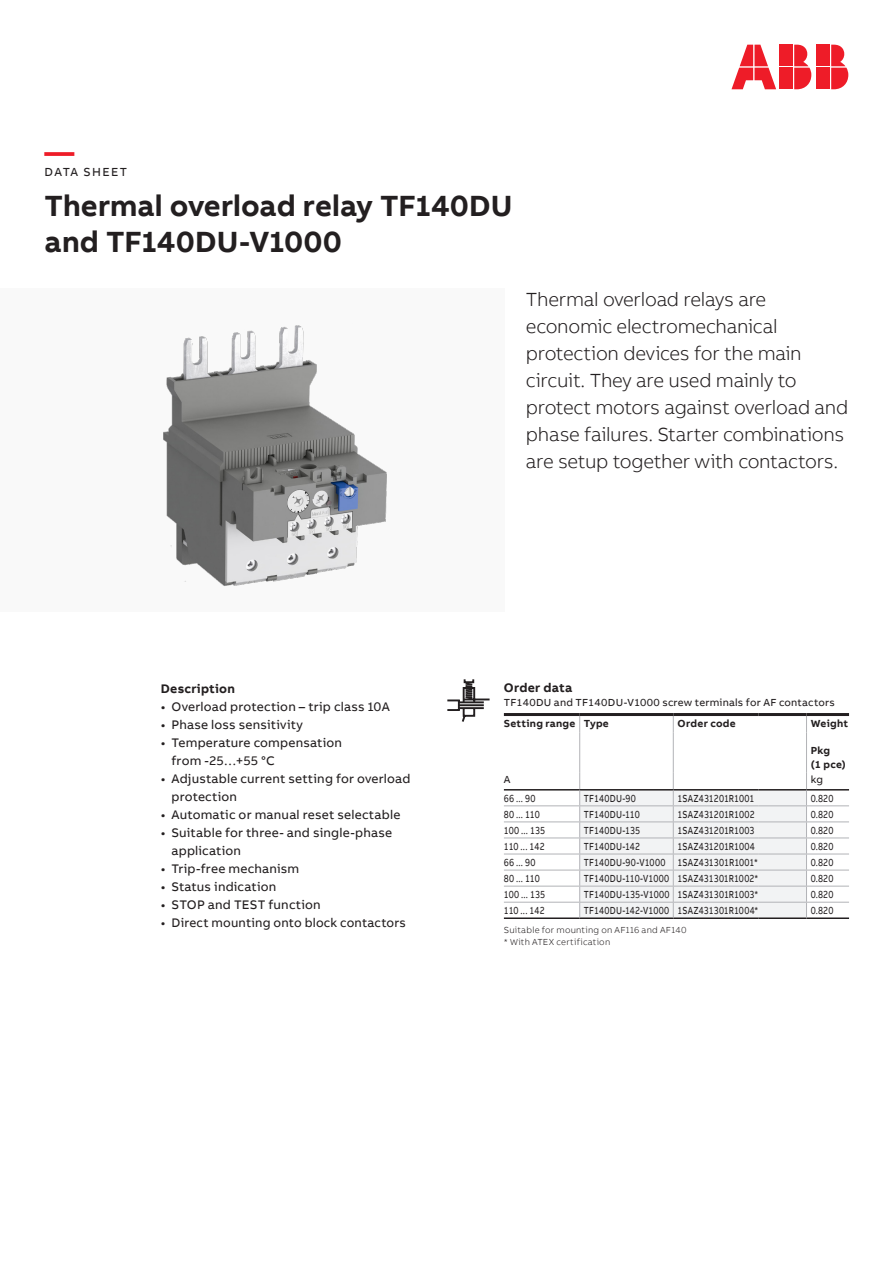
<style>
.page{position:relative;width:893px;height:1263px;background:#fff}
.page>*{position:absolute;margin:0;border:0;box-sizing:border-box;transform-origin:0 0}
.Subheadline_M_20pt_2{font:700 30px "AB Bvoice";color:#231f20}
.Headline_M_20pt_24pt{font:700 30px "AB Bvoice";color:#ee1c28}
.Lead_13pt_18pt{font:300 19.5px/27px "AB Bvoice";letter-spacing:-.015em;color:#231f20}
.t1{font:12.75px/18px "AB Bvoice";letter-spacing:.015em;color:#231f20}
.Paragraph_Title_8_5p{font:700 12.75px "AB Bvoice";letter-spacing:.02em;color:#231f20}
.Infographic_Descript{font:700 12.75px "AB Bvoice";letter-spacing:.02em;color:#231f20}
.Category_M_8pt_9_6pt{font:12px "AB Bvoice";letter-spacing:.11em;color:#231f20}
.Table_Content_Left_7{font:10.5px "AB Bvoice";letter-spacing:.02em;color:#231f20;scale:.8 1}
.Table_Content_Left_7-2{font:10.5px "AB Bvoice";letter-spacing:.02em;color:#231f20}
.Table_Title_Left_7pt{font:700 10.5px "AB Bvoice";letter-spacing:.025em;color:#231f20}
.Additional_Informati{font:300 9px "AB Bvoice";letter-spacing:.025em;color:#231f20}
</style>
<div class="page">
<div style="left:0;top:288px;width:505px;height:324px;background:#f9f9f9"></div>
<div style="left:817px;top:45px;width:13px;height:21px;background:#ee1c28"></div>
<div style="left:817px;top:68px;width:13px;height:21px;background:#ee1c28"></div>
<svg style="left:831px;top:45px;width:17px;height:44px"></svg>
<svg style="left:731px;top:45px;width:45px;height:44px"></svg>
<div style="left:780px;top:45px;width:13px;height:21px;background:#ee1c28"></div>
<div style="left:780px;top:68px;width:13px;height:21px;background:#ee1c28"></div>
<svg style="left:794px;top:45px;width:17px;height:44px"></svg>
<svg style="left:673px;top:716px;width:1px;height:16px"></svg>
<svg style="left:806px;top:716px;width:1px;height:16px"></svg>
<hr style="left:673px;top:732px;width:1px;height:41px;background:#b2b3b7">
<hr style="left:806px;top:732px;width:1px;height:41px;background:#b2b3b7">
<hr style="left:504px;top:713px;width:76px;height:3px;background:#231f20">
<hr style="left:580px;top:713px;width:93px;height:3px;background:#231f20">
<hr style="left:673px;top:713px;width:85px;height:3px;background:#231f20">
<hr style="left:758px;top:713px;width:48px;height:3px;background:#231f20">
<hr style="left:806px;top:713px;width:43px;height:3px;background:#231f20">
<svg style="left:579px;top:716px;width:1px;height:16px"></svg>
<hr style="left:579px;top:732px;width:1px;height:41px;background:#b2b3b7">
<hr style="left:504px;top:917px;width:76px;height:2px;background:#231f20">
<hr style="left:580px;top:917px;width:93px;height:2px;background:#231f20">
<hr style="left:673px;top:917px;width:85px;height:2px;background:#231f20">
<hr style="left:758px;top:917px;width:48px;height:2px;background:#231f20">
<hr style="left:806px;top:917px;width:43px;height:2px;background:#231f20">
<hr style="left:504px;top:789px;width:76px;height:1px;background:#231f20">
<hr style="left:806px;top:789px;width:43px;height:1px;background:#231f20">
<hr style="left:504px;top:805px;width:76px;height:1px;background:#b2b3b7">
<hr style="left:806px;top:805px;width:43px;height:1px;background:#b2b3b7">
<hr style="left:504px;top:821px;width:76px;height:1px;background:#b2b3b7">
<hr style="left:504px;top:837px;width:76px;height:1px;background:#b2b3b7">
<hr style="left:504px;top:854px;width:76px;height:1px;background:#b2b3b7">
<hr style="left:504px;top:870px;width:76px;height:1px;background:#b2b3b7">
<hr style="left:504px;top:886px;width:76px;height:1px;background:#b2b3b7">
<hr style="left:504px;top:902px;width:76px;height:1px;background:#b2b3b7">
<svg style="left:579px;top:773px;width:228px;height:145px"></svg>
<hr style="left:806px;top:821px;width:43px;height:1px;background:#b2b3b7">
<hr style="left:806px;top:837px;width:43px;height:1px;background:#b2b3b7">
<hr style="left:806px;top:854px;width:43px;height:1px;background:#b2b3b7">
<hr style="left:806px;top:870px;width:43px;height:1px;background:#b2b3b7">
<hr style="left:806px;top:886px;width:43px;height:1px;background:#b2b3b7">
<hr style="left:806px;top:902px;width:43px;height:1px;background:#b2b3b7">
<svg style="left:447px;top:679px;width:43px;height:43px"></svg>
<img style="left:163px;top:325px;width:224px;height:261px">
<p class="Headline_M_20pt_24pt" style="left:45px;top:132px;width:31px">—</p>
<p class="Category_M_8pt_9_6pt" style="left:45px;top:165px;width:84px">DATA SHEET</p>
<p class="Subheadline_M_20pt_2" style="left:45px;top:186px;width:469px">Thermal overload relay TF140DU</p>
<p class="Subheadline_M_20pt_2" style="left:45px;top:222px;width:299px">and TF140DU-V1000</p>
<p class="Lead_13pt_18pt" style="left:526px;top:286px;width:324px">Thermal overload relays are economic electromechanical protection devices for the main circuit. They are used mainly to protect motors against overload and phase failures. Starter combinations are setup together with contactors.</p>
<p class="Paragraph_Title_8_5p" style="left:161px;top:680px;width:76px">Description</p>
<p class="t1" style="left:161px;top:697px;width:230px">• Overload protection – trip class 10A</p>
<p class="t1" style="left:161px;top:715px;width:144px">• Phase loss sensitivity</p>
<p class="t1" style="left:171px;top:733px;width:172px;text-indent:-11px">• Temperature compensation from -25…+55 °C</p>
<p class="t1" style="left:171px;top:769px;width:240px;text-indent:-11px">• Adjustable current setting for overload protection</p>
<p class="t1" style="left:161px;top:805px;width:241px">• Automatic or manual reset selectable</p>
<p class="t1" style="left:171px;top:823px;width:222px;text-indent:-11px">• Suitable for three- and single-phase application</p>
<p class="t1" style="left:161px;top:859px;width:140px">• Trip-free mechanism</p>
<p class="t1" style="left:161px;top:877px;width:117px">• Status indication</p>
<p class="t1" style="left:161px;top:895px;width:161px">• STOP and TEST function</p>
<p class="t1" style="left:161px;top:913px;width:247px">• Direct mounting onto block contactors</p>
<p class="Infographic_Descript" style="left:504px;top:680px;width:70px">Order data</p>
<p class="Table_Content_Left_7-2" style="left:504px;top:696px;width:332px">TF140DU and TF140DU-V1000 screw terminals for AF contactors</p>
<p class="Table_Title_Left_7pt" style="left:504px;top:717px;width:73px">Setting range</p>
<p class="Table_Title_Left_7pt" style="left:584px;top:717px;width:26px">Type</p>
<p class="Table_Title_Left_7pt" style="left:677px;top:717px;width:60px">Order code</p>
<p class="Table_Title_Left_7pt" style="left:811px;top:717px;width:39px">Weight</p>
<p class="Table_Title_Left_7pt" style="left:811px;top:744px;width:21px">Pkg</p>
<p class="Table_Title_Left_7pt" style="left:811px;top:757px;width:37px">(1 pce)</p>
<p class="Table_Content_Left_7-2" style="left:504px;top:773px;width:8px">A</p>
<p class="Table_Content_Left_7-2" style="left:811px;top:773px;width:14px">kg</p>
<p class="Table_Content_Left_7" style="left:504px;top:792px;width:41px">66 ... 90</p>
<p class="Table_Content_Left_7" style="left:584px;top:792px;width:66px">TF140DU-90</p>
<p class="Table_Content_Left_7" style="left:677px;top:792px;width:98px">1SAZ431201R1001</p>
<p class="Table_Content_Left_7" style="left:811px;top:792px;width:30px">0.820</p>
<p class="Table_Content_Left_7" style="left:504px;top:808px;width:46px">80 ... 110</p>
<p class="Table_Content_Left_7" style="left:584px;top:808px;width:71px">TF140DU-110</p>
<p class="Table_Content_Left_7" style="left:677px;top:808px;width:98px">1SAZ431201R1002</p>
<p class="Table_Content_Left_7" style="left:811px;top:808px;width:30px">0.820</p>
<p class="Table_Content_Left_7" style="left:504px;top:824px;width:53px">100 ... 135</p>
<p class="Table_Content_Left_7" style="left:584px;top:824px;width:72px">TF140DU-135</p>
<p class="Table_Content_Left_7" style="left:677px;top:824px;width:98px">1SAZ431201R1003</p>
<p class="Table_Content_Left_7" style="left:811px;top:824px;width:30px">0.820</p>
<p class="Table_Content_Left_7" style="left:504px;top:840px;width:53px">110 ... 142</p>
<p class="Table_Content_Left_7" style="left:584px;top:840px;width:72px">TF140DU-142</p>
<p class="Table_Content_Left_7" style="left:677px;top:840px;width:98px">1SAZ431201R1004</p>
<p class="Table_Content_Left_7" style="left:811px;top:840px;width:30px">0.820</p>
<p class="Table_Content_Left_7" style="left:504px;top:856px;width:41px">66 ... 90</p>
<p class="Table_Content_Left_7" style="left:584px;top:856px;width:103px">TF140DU-90-V1000</p>
<p class="Table_Content_Left_7" style="left:677px;top:856px;width:102px">1SAZ431301R1001*</p>
<p class="Table_Content_Left_7" style="left:811px;top:856px;width:30px">0.820</p>
<p class="Table_Content_Left_7" style="left:504px;top:872px;width:46px">80 ... 110</p>
<p class="Table_Content_Left_7" style="left:584px;top:872px;width:108px">TF140DU-110-V1000</p>
<p class="Table_Content_Left_7" style="left:677px;top:872px;width:102px">1SAZ431301R1002*</p>
<p class="Table_Content_Left_7" style="left:811px;top:872px;width:30px">0.820</p>
<p class="Table_Content_Left_7" style="left:504px;top:888px;width:53px">100 ... 135</p>
<p class="Table_Content_Left_7" style="left:584px;top:888px;width:108px">TF140DU-135-V1000</p>
<p class="Table_Content_Left_7" style="left:677px;top:888px;width:102px">1SAZ431301R1003*</p>
<p class="Table_Content_Left_7" style="left:811px;top:888px;width:30px">0.820</p>
<p class="Table_Content_Left_7" style="left:504px;top:904px;width:53px">110 ... 142</p>
<p class="Table_Content_Left_7" style="left:584px;top:904px;width:108px">TF140DU-142-V1000</p>
<p class="Table_Content_Left_7" style="left:677px;top:904px;width:102px">1SAZ431301R1004*</p>
<p class="Table_Content_Left_7" style="left:811px;top:904px;width:30px">0.820</p>
<p class="Additional_Informati" style="left:504px;top:925px;width:184px">Suitable for mounting on AF116 and AF140</p>
<p class="Additional_Informati" style="left:504px;top:937px;width:108px">* With ATEX certification</p>
</div>
